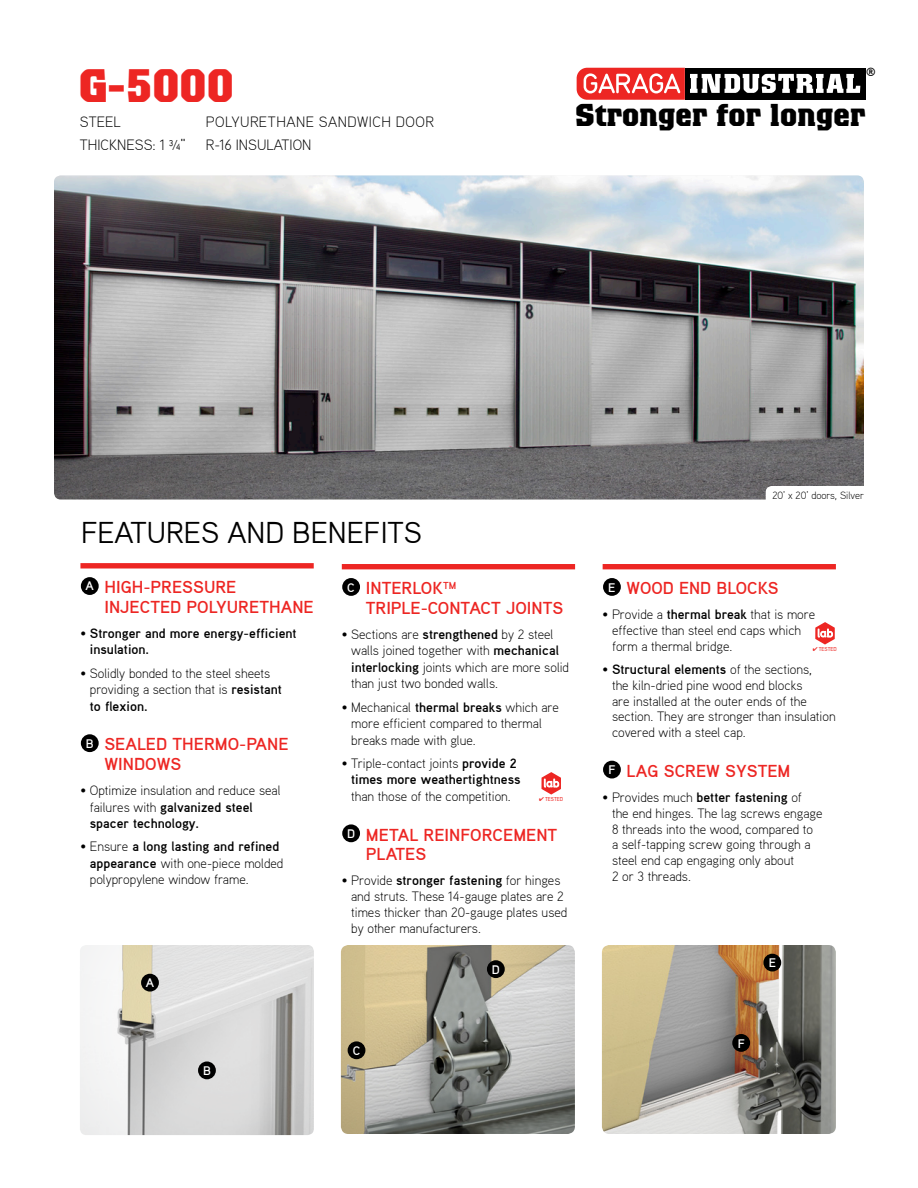
<style>
.page{position:relative;width:918px;height:1188px;background:#fff}
.page>*{position:absolute;margin:0;border:0;box-sizing:border-box;transform-origin:0 0}
.t1{font:700 46.5px "Colossalis";color:#ed2623}
.t2{font:700 31.35px "Colossalis";letter-spacing:.005em;color:#000;scale:1.05 1}
.t3{font:30px "Aaux";color:#000}
.Titre{font:700 17.25px/19.5px "Aaux";color:#ed2623}
.Titre_caract_Ø_rule{font:700 17.25px/19.5px "Aaux";color:#ed2623}
.t4{font:300 14.85px "Aaux";color:#000}
.t5{font:300 14.85px "Aaux";letter-spacing:.03em;color:#000}
.Texte_caract{font:300 13.5px/15.8px "Aaux";color:#000}
.Texte_caract-2{font:700 13.5px/16.5px "Aaux";color:#000}
.Texte_courant{font:700 12.3px "Aaux";color:#fff}
.t6{font:500 12px "Aaux";color:#000}
.t7{font:300 10.5px "Aaux";color:#000}
.Page_Title{font:500 5.7px "Aaux";color:#ed2623;scale:.9 1}
.s1{font-size:14.25px}
.s2{font-weight:300}
.s3{font-weight:700}
</style>
<div class="page">
<img style="left:54px;top:176px;width:810px;height:324px">
<div style="left:80px;top:563px;width:234px;height:6px;background:#ed2623"></div>
<div style="left:81px;top:577px;width:18px;height:18px;background:#000;border-radius:50%"></div>
<div style="left:81px;top:734px;width:18px;height:18px;background:#000;border-radius:50%"></div>
<div style="left:342px;top:564px;width:233px;height:5px;background:#ed2623"></div>
<div style="left:342px;top:578px;width:18px;height:18px;background:#000;border-radius:50%"></div>
<div style="left:342px;top:824px;width:18px;height:18px;background:#000;border-radius:50%"></div>
<div style="left:603px;top:564px;width:233px;height:5px;background:#ed2623"></div>
<div style="left:603px;top:578px;width:18px;height:18px;background:#000;border-radius:50%"></div>
<div style="left:603px;top:761px;width:18px;height:18px;background:#000;border-radius:50%"></div>
<svg style="left:80px;top:945px;width:234px;height:190px"></svg>
<svg style="left:341px;top:945px;width:234px;height:189px;background:#a5a192"></svg>
<svg style="left:766px;top:486px;width:98px;height:14px"></svg>
<div style="left:141px;top:974px;width:18px;height:18px;background:#000;border-radius:50%"></div>
<div style="left:198px;top:1061px;width:18px;height:18px;background:#000;border-radius:50%"></div>
<div style="left:487px;top:960px;width:18px;height:18px;background:#000;border-radius:50%"></div>
<div style="left:348px;top:1041px;width:17px;height:18px;background:#000;border-radius:50%"></div>
<svg style="left:542px;top:772px;width:19px;height:23px"></svg>
<svg style="left:815px;top:622px;width:20px;height:23px"></svg>
<img style="left:602px;top:945px;width:234px;height:189px">
<div style="left:763px;top:954px;width:18px;height:18px;background:#000;border-radius:50%"></div>
<div style="left:732px;top:1034px;width:18px;height:18px;background:#000;border-radius:50%"></div>
<div style="left:685px;top:68px;width:180px;height:32px;background:#000"></div>
<svg style="left:577px;top:68px;width:283px;height:32px"></svg>
<p class="t1" style="left:79px;top:59px;width:156px">G-5000</p>
<p class="t4" style="left:80px;top:112px;width:42px">STEEL</p>
<p class="t5" style="left:206px;top:112px;width:230px">POLYURETHANE SANDWICH DOOR</p>
<p class="t4" style="left:80px;top:136px;width:107px">THICKNESS: 1 <span class="s1">¾</span>”</p>
<p class="t4" style="left:206px;top:136px;width:107px">R-16 INSULATION</p>
<p class="t6" style="left:866px;top:64px;width:11px">®</p>
<p class="t2" style="left:576px;top:97px;width:277px">Stronger for longer</p>
<p class="t3" style="left:81px;top:514px;width:343px">FEATURES AND BENEFITS</p>
<p class="Texte_courant" style="left:86px;top:578px;width:10px">A</p>
<p class="Titre" style="left:104px;top:577px;width:211px">HIGH-PRESSURE<br>INJECTED POLYURETHANE</p>
<p class="Texte_caract-2" style="left:90px;top:625px;width:208px;text-indent:-9px"><span class="s2">•</span> Stronger and more energy-efficient insulation.</p>
<p class="Texte_caract" style="left:90px;top:664px;width:194px;line-height:16.5px;text-indent:-9px">• Solidly bonded to the steel sheets providing a section that is <span class="s3">resistant to flexion.</span></p>
<p class="Texte_courant" style="left:86px;top:736px;width:9px">B</p>
<p class="Titre_caract_Ø_rule" style="left:104px;top:734px;width:186px">SEALED THERMO-PANE<br>WINDOWS</p>
<p class="Texte_caract" style="left:90px;top:782px;width:192px;line-height:16.5px;text-indent:-9px">• Optimize insulation and reduce seal failures with <span class="s3">galvanized steel spacer technology.</span></p>
<p class="Texte_caract" style="left:90px;top:838px;width:195px;line-height:16.2px;text-indent:-9px">• Ensure <span class="s3">a long lasting and refined appearance</span> with one-piece molded polypropylene window frame.</p>
<p class="Texte_courant" style="left:146px;top:975px;width:10px">A</p>
<p class="Texte_courant" style="left:203px;top:1063px;width:9px">B</p>
<p class="Texte_courant" style="left:347px;top:580px;width:9px">C</p>
<p class="Titre" style="left:366px;top:578px;width:199px">INTERLOK<sup>TM<br></sup>TRIPLE‑CONTACT JOINTS</p>
<p class="Texte_caract" style="left:351px;top:626px;width:219px;line-height:16.5px;text-indent:-9px">• Sections are <span class="s3">strengthened</span> by 2 steel walls joined together with <span class="s3">mechanical interlocking</span> joints which are more solid than just two bonded walls.</p>
<p class="Texte_caract" style="left:351px;top:698px;width:209px;line-height:16.5px;text-indent:-9px">• Mechanical <span class="s3">thermal breaks</span> which are more efficient compared to thermal breaks made with glue.</p>
<p class="Texte_caract" style="left:351px;top:755px;width:171px;line-height:16.5px;text-indent:-9px">• Triple-contact joints <span class="s3">provide 2 times more weathertightness </span>than those of the competition.</p>
<p class="Texte_courant" style="left:347px;top:826px;width:10px">D</p>
<p class="Titre_caract_Ø_rule" style="left:366px;top:824px;width:193px">METAL REINFORCEMENT<br>PLATES</p>
<p class="Texte_caract" style="left:351px;top:872px;width:218px;text-indent:-9px">• Provide <span class="s3">stronger fastening</span> for hinges and struts. These 14-gauge plates are 2 times thicker than 20-gauge plates used by other manufacturers.</p>
<p class="Page_Title" style="left:539px;top:795px;width:28px">✔ TESTED</p>
<p class="Texte_courant" style="left:353px;top:1043px;width:9px">C</p>
<p class="Texte_courant" style="left:492px;top:962px;width:10px">D</p>
<p class="t7" style="left:772px;top:489px;width:93px">20’ x 20’ doors, Silver</p>
<p class="Texte_courant" style="left:608px;top:580px;width:9px">E</p>
<p class="Titre" style="left:627px;top:578px;width:153px">WOOD END BLOCKS</p>
<p class="Texte_caract" style="left:612px;top:606px;width:205px;text-indent:-9px">• Provide a <span class="s3">thermal break</span> that is more effective than steel end caps which form a thermal bridge.</p>
<p class="Texte_caract" style="left:612px;top:661px;width:225px;text-indent:-9px">• <span class="s3">Structural elements</span> of the sections,<br>the kiln-dried pine wood end blocks<br>are installed at the outer ends of the section. They are stronger than insulation covered with a steel cap.</p>
<p class="Texte_courant" style="left:608px;top:762px;width:9px">F</p>
<p class="Titre_caract_Ø_rule" style="left:627px;top:761px;width:165px">LAG SCREW SYSTEM</p>
<p class="Texte_caract" style="left:612px;top:789px;width:212px;text-indent:-9px">• Provides much <span class="s3">better fastening</span> of<br>the end hinges. The lag screws engage<br>8 threads into the wood, compared to a self‑tapping screw going through a steel end cap engaging only about<br>2 or 3 threads.</p>
<p class="Page_Title" style="left:813px;top:645px;width:28px">✔ TESTED</p>
<p class="Texte_courant" style="left:769px;top:955px;width:9px">E</p>
<p class="Texte_courant" style="left:738px;top:1036px;width:9px">F</p>
</div>
